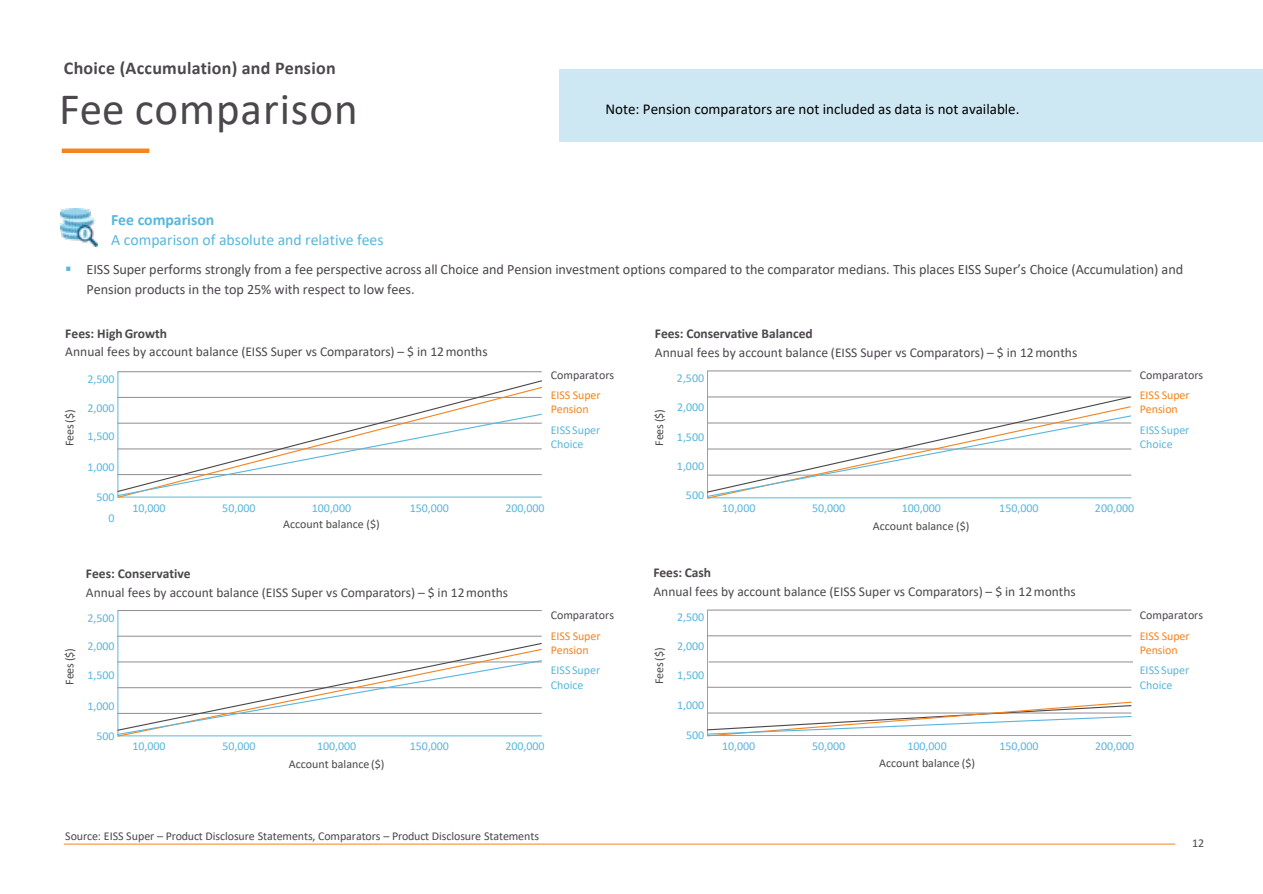
<style>
.page{position:relative;width:1263px;height:894px;background:#fff}
.page>*{position:absolute;margin:0;border:0;box-sizing:border-box;transform-origin:0 0}
.t1{font:45px "Calibri";letter-spacing:.02em;color:#4b474c}
.t2{font:700 18px "Calibri";letter-spacing:.015em;color:#4b474c}
.t3{font:15.75px "Calibri";color:#58b7dd}
.t4{font:700 15.75px "Calibri";color:#58b7dd}
.t5{font:15px "Calibri";color:#000}
.t6{font:14.25px/20.5px "Calibri";letter-spacing:-.005em;color:#4c464d}
.t7{font:13.5px "Calibri";color:#4c464d}
.t8{font:700 13.5px "Calibri";color:#4c464d}
.t9{font:12px/14.4px "Calibri";letter-spacing:-.005em;color:#58b7dd}
.t10{font:12px "Calibri";letter-spacing:-.005em;color:#4c464d}
.t11{font:12px "Calibri";color:#4b474c}
.t12{font:12px/14.4px "Calibri";letter-spacing:-.005em;color:#f5841f}
.s1{color:#58b7dd}
</style>
<div class="page">
<hr style="left:64px;top:843px;width:1111px;height:1px;background:#f5841f">
<img style="left:61px;top:209px;width:36px;height:38px">
<div style="left:62px;top:148px;width:87px;height:5px;background:#f5841f"></div>
<div style="left:560px;top:69px;width:703px;height:72px;background:#cde8f3"></div>
<svg style="left:117px;top:371px;width:425px;height:8px"></svg>
<hr style="left:118px;top:371px;width:424px;height:1px;background:#928c8f">
<svg style="left:117px;top:386px;width:425px;height:112px"></svg>
<svg style="left:117px;top:413px;width:425px;height:84px"></svg>
<svg style="left:707px;top:370px;width:425px;height:25px"></svg>
<hr style="left:707px;top:370px;width:424px;height:1px;background:#928c8f">
<svg style="left:117px;top:610px;width:425px;height:32px"></svg>
<hr style="left:118px;top:610px;width:424px;height:1px;background:#928c8f">
<hr style="left:117px;top:635px;width:425px;height:1px;background:#928c8f">
<svg style="left:117px;top:642px;width:425px;height:95px"></svg>
<svg style="left:707px;top:609px;width:425px;height:91px"></svg>
<hr style="left:707px;top:609px;width:424px;height:1px;background:#928c8f">
<hr style="left:707px;top:635px;width:424px;height:1px;background:#928c8f">
<hr style="left:707px;top:686px;width:424px;height:1px;background:#928c8f">
<svg style="left:707px;top:700px;width:425px;height:36px"></svg>
<svg style="left:707px;top:395px;width:425px;height:104px"></svg>
<hr style="left:709px;top:661px;width:424px;height:1px;background:#928c8f">
<p class="t2" style="left:64px;top:55px;width:273px">Choice (Accumulation) and Pension</p>
<h2 class="t1" style="left:59px;top:77px;width:300px">Fee comparison</h2>
<p class="t4" style="left:111px;top:208px;width:105px">Fee comparison</p>
<p class="t3" style="left:111px;top:229px;width:274px">A comparison of absolute and relative fees</p>
<p class="t5" style="left:605px;top:98px;width:416px">Note: Pension comparators are not included as data is not available.</p>
<p class="t6" style="left:87px;top:258px;width:1098px;text-indent:-21px"><span class="s1">▪</span> EISS Super performs strongly from a fee perspective across all Choice and Pension investment options compared to the comparator medians. This places EISS Super’s Choice (Accumulation) and<br>Pension products in the top 25% with respect to low fees.</p>
<p class="t8" style="left:65px;top:323px;width:103px">Fees: HighGrowth</p>
<p class="t7" style="left:65px;top:342px;width:424px">Annual fees by account balance (EISS Super vs Comparators) – $ in 12months</p>
<p class="t9" style="left:87px;top:371px;width:29px">2,500</p>
<p class="t9" style="left:88px;top:400px;width:29px">2,000</p>
<p class="t9" style="left:87px;top:429px;width:29px">1,500</p>
<p class="t9" style="left:87px;top:459px;width:29px">1,000</p>
<p class="t9" style="left:96px;top:489px;width:20px">500</p>
<p class="t9" style="left:108px;top:510px;width:8px">0</p>
<p class="t8" style="left:655px;top:323px;width:159px">Fees: Conservative Balanced</p>
<p class="t7" style="left:655px;top:343px;width:424px">Annual fees by account balance (EISS Super vs Comparators) – $ in 12months</p>
<p class="t10" style="left:551px;top:366px;width:65px">Comparators</p>
<p class="t12" style="left:551px;top:387px;width:51px">EISS Super<br>Pension</p>
<p class="t9" style="left:551px;top:422px;width:51px">EISS Super<br>Choice</p>
<p class="t10" style="left:1140px;top:366px;width:65px">Comparators</p>
<p class="t12" style="left:1140px;top:387px;width:51px">EISS Super<br>Pension</p>
<p class="t9" style="left:1140px;top:422px;width:51px">EISS Super<br>Choice</p>
<p class="t9" style="left:677px;top:370px;width:29px">2,500</p>
<p class="t9" style="left:677px;top:399px;width:29px">2,000</p>
<p class="t9" style="left:677px;top:429px;width:29px">1,500</p>
<p class="t9" style="left:677px;top:458px;width:29px">1,000</p>
<p class="t9" style="left:686px;top:487px;width:20px">500</p>
<p class="t11" style="left:651px;top:445px;width:38px;rotate:-90deg">Fees ($)</p>
<p class="t11" style="left:61px;top:445px;width:38px;rotate:-90deg">Fees ($)</p>
<p class="t9" style="left:133px;top:500px;width:35px">10,000</p>
<p class="t9" style="left:222px;top:500px;width:35px">50,000</p>
<p class="t9" style="left:312px;top:500px;width:41px">100,000</p>
<p class="t9" style="left:410px;top:500px;width:41px">150,000</p>
<p class="t9" style="left:505px;top:500px;width:41px">200,000</p>
<p class="t9" style="left:722px;top:500px;width:35px">10,000</p>
<p class="t9" style="left:812px;top:500px;width:35px">50,000</p>
<p class="t9" style="left:902px;top:500px;width:41px">100,000</p>
<p class="t9" style="left:999px;top:500px;width:41px">150,000</p>
<p class="t9" style="left:1095px;top:500px;width:41px">200,000</p>
<p class="t11" style="left:283px;top:515px;width:98px">Account balance ($)</p>
<p class="t11" style="left:873px;top:518px;width:98px">Account balance ($)</p>
<p class="t11" style="left:61px;top:684px;width:38px;rotate:-90deg">Fees ($)</p>
<p class="t8" style="left:86px;top:563px;width:106px">Fees: Conservative</p>
<p class="t7" style="left:86px;top:582px;width:424px">Annual fees by account balance (EISS Super vs Comparators) – $ in 12months</p>
<p class="t9" style="left:87px;top:610px;width:29px">2,500</p>
<p class="t9" style="left:88px;top:638px;width:29px">2,000</p>
<p class="t9" style="left:87px;top:667px;width:29px">1,500</p>
<p class="t9" style="left:87px;top:697px;width:29px">1,000</p>
<p class="t9" style="left:96px;top:728px;width:20px">500</p>
<p class="t10" style="left:551px;top:606px;width:65px">Comparators</p>
<p class="t12" style="left:551px;top:627px;width:51px">EISS Super<br>Pension</p>
<p class="t9" style="left:551px;top:662px;width:51px">EISS Super<br>Choice</p>
<p class="t9" style="left:133px;top:738px;width:35px">10,000</p>
<p class="t9" style="left:222px;top:738px;width:35px">50,000</p>
<p class="t9" style="left:317px;top:738px;width:41px">100,000</p>
<p class="t11" style="left:289px;top:755px;width:97px">Account balance ($)</p>
<p class="t9" style="left:410px;top:738px;width:41px">150,000</p>
<p class="t9" style="left:506px;top:738px;width:41px">200,000</p>
<p class="t8" style="left:653px;top:562px;width:59px">Fees: Cash</p>
<p class="t7" style="left:653px;top:581px;width:424px">Annual fees by account balance (EISS Super vs Comparators) – $ in 12months</p>
<p class="t9" style="left:677px;top:609px;width:29px">2,500</p>
<p class="t9" style="left:677px;top:638px;width:29px">2,000</p>
<p class="t9" style="left:677px;top:667px;width:29px">1,500</p>
<p class="t9" style="left:677px;top:697px;width:29px">1,000</p>
<p class="t9" style="left:686px;top:727px;width:20px">500</p>
<p class="t9" style="left:722px;top:738px;width:35px">10,000</p>
<p class="t9" style="left:812px;top:738px;width:35px">50,000</p>
<p class="t9" style="left:908px;top:738px;width:41px">100,000</p>
<p class="t11" style="left:879px;top:754px;width:97px">Account balance ($)</p>
<p class="t10" style="left:1140px;top:606px;width:65px">Comparators</p>
<p class="t12" style="left:1140px;top:627px;width:51px">EISS Super<br>Pension</p>
<p class="t9" style="left:1140px;top:662px;width:51px">EISS Super<br>Choice</p>
<p class="t11" style="left:651px;top:684px;width:38px;rotate:-90deg">Fees ($)</p>
<p class="t9" style="left:1000px;top:738px;width:41px">150,000</p>
<p class="t9" style="left:1095px;top:738px;width:41px">200,000</p>
<p class="t10" style="left:65px;top:827px;width:475px">Source: EISS Super – Product Disclosure Statements, Comparators – Product Disclosure Statements</p>
<p class="t11" style="left:1192px;top:834px;width:14px">12</p>
</div>
